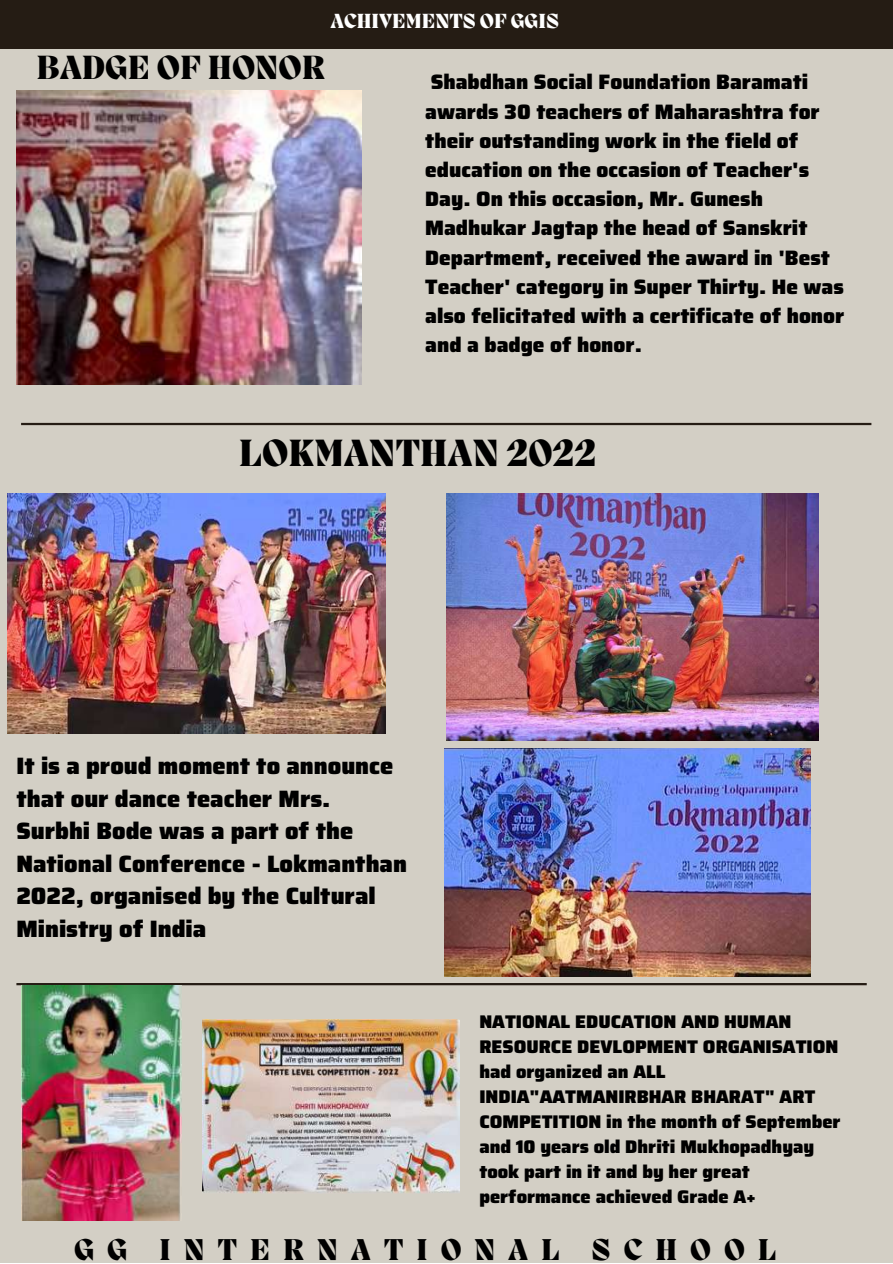
<style>
.page{position:relative;width:893px;height:1264px;background:#fff}
.page>*{position:absolute;margin:0;border:0;box-sizing:border-box;transform-origin:0 0}
.t1{font:800 39px "Migra";color:#000}
.t2{font:800 34.5px "Migra";color:#000}
.t3{font:800 30.9px "Migra";letter-spacing:.42em;color:#000}
.t4{font:900 23.7px/32.5px "Saira";color:#000}
.t5{font:800 21px "Migra";color:#fff}
.t6{font:900 20.85px/29.2px "Saira";color:#000}
.t7{font:900 18.3px/24.9px "Saira";color:#000}
</style>
<div class="page">
<div style="left:0;top:0;width:892px;height:1262px;background:#d3cfc5"></div>
<div style="left:0;top:0;width:892px;height:49px;background:#251c14"></div>
<img style="left:444px;top:748px;width:366px;height:228px">
<img style="left:446px;top:493px;width:372px;height:248px">
<img style="left:8px;top:494px;width:377px;height:239px">
<img style="left:16px;top:90px;width:345px;height:295px">
<hr style="left:21px;top:423px;width:850px;height:2px;background:#251c14">
<hr style="left:16px;top:983px;width:850px;height:2px;background:#251c14">
<img style="left:21px;top:985px;width:161px;height:235px">
<img style="left:203px;top:1019px;width:256px;height:174px">
<p class="t5" style="left:330px;top:11px;width:230px">ACHIVEMENTS OF GGIS</p>
<p class="t5" style="left:417px;top:12px;width:46px">NEW</p>
<h2 class="t2" style="left:37px;top:51px;width:290px">BADGE OF HONOR</h2>
<p class="t6" style="left:425px;top:67px;width:420px">Shabdhan Social Foundation Baramati awards 30 teachers of Maharashtra for their outstanding work in the field of education on the occasion of Teacher's Day. On this occasion, Mr. Gunesh Madhukar Jagtap the head of Sanskrit Department, received the award in 'Best Teacher' category in Super Thirty. He was also felicitated with a certificate of honor and a badge of honor.</p>
<h1 class="t1" style="left:239px;top:434px;width:359px">LOKMANTHAN 2022</h1>
<p class="t4" style="left:16px;top:749px;width:392px">It is a proud moment to announce that our dance teacher Mrs.<br>Surbhi Bode was a part of the<br>National Conference - Lokmanthan<br>2022, organised by the Cultural<br>Ministry of India</p>
<p class="t7" style="left:479px;top:1009px;width:362px">NATIONAL EDUCATION AND HUMAN<br>RESOURCE DEVLOPMENT ORGANISATION had organized an ALL<br>INDIA"AATMANIRBHAR BHARAT" ART<br>COMPETITION in the month of September and 10 years old Dhriti Mukhopadhyay took part in it and by her great performance achieved Grade A+</p>
<h3 class="t3" style="left:74px;top:1234px;width:704px">GG INTERNATIONAL SCHOOL</h3>
</div>
